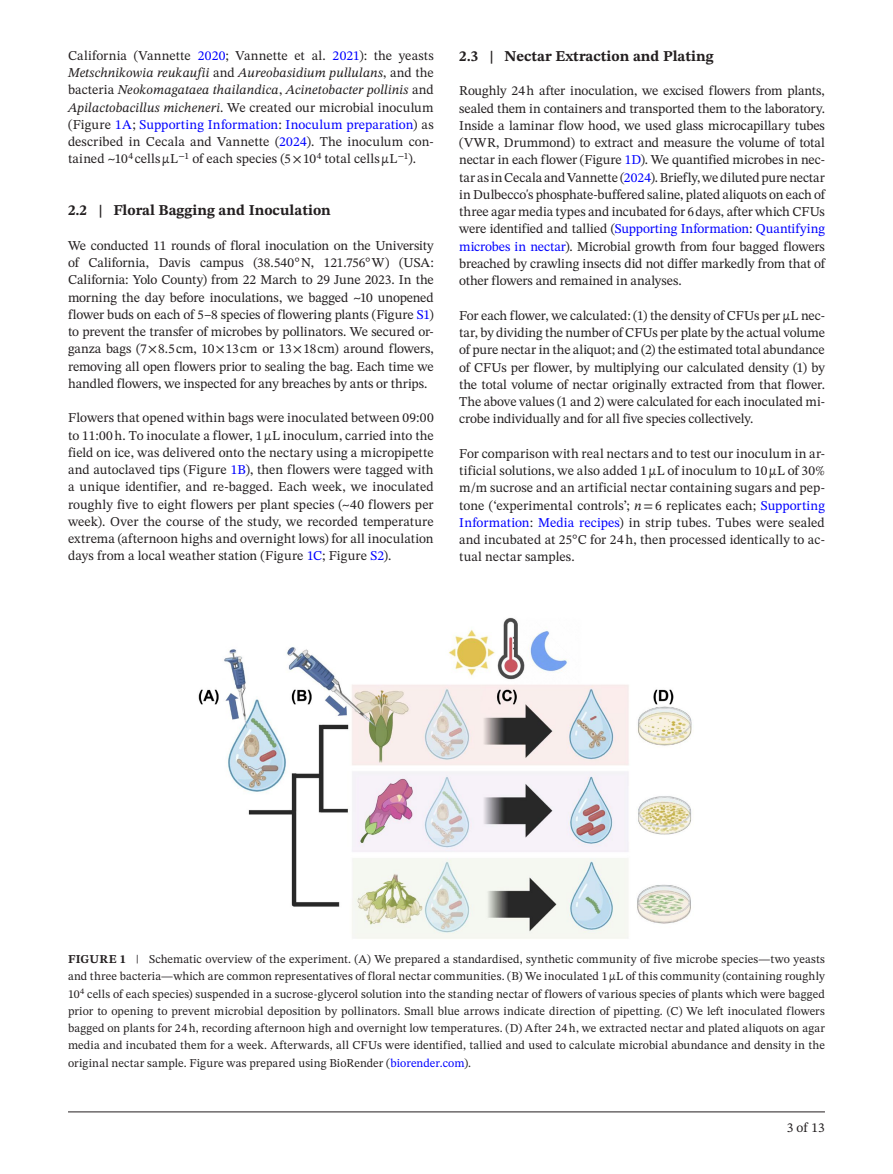
<style>
.page{position:relative;width:893px;height:1174px;background:#fff}
.page>*{position:absolute;margin:0;border:0;box-sizing:border-box;transform-origin:0 0}
.t1{font:700 15px "STIX Two Text";color:#231f20}
.t2{font:13.5px/17.2px "STIX Two Text";color:#231f20;text-align:justify}
.t3{font:12px/17.2px "STIX Two Text";letter-spacing:.005em;color:#231f20;text-align:justify}
.s1{color:#00f}
.s2{font-style:italic}
.s3{font-weight:700}
</style>
<div class="page">
<hr style="left:68px;top:1111px;width:757px;height:1px;background:#231f20">
<img style="left:198px;top:617px;width:494px;height:322px">
<p class="t2" style="left:68px;top:47px;width:367px">California (Vannette <span class="s1">2020</span>; Vannette et al. <span class="s1">2021</span>): the yeasts <span class="s2">Metschnikowia reukaufii</span> and <span class="s2">Aureobasidium pullulans</span>, and the bacteria <span class="s2">Neokomagataea thailandica</span>, <span class="s2">Acinetobacter pollinis</span> and <span class="s2">Apilactobacillus micheneri</span>. We created our microbial inoculum (Figure <span class="s1">1A</span>; <span class="s1">Supporting Information</span>: <span class="s1">Inoculum preparation</span>) as described in Cecala and Vannette (<span class="s1">2024</span>). The inoculum con&shy;tained ~10<sup>4</sup> cellsμL<sup>−</sup><sup>1</sup> of each species (5×10<sup>4</sup> total cellsμL<sup>−</sup><sup>1</sup>).</p>
<p class="t1" style="left:68px;top:199px;width:264px">2.2 | Floral Bagging and Inoculation</p>
<p class="t2" style="left:68px;top:236px;width:367px">We conducted 11 rounds of floral inoculation on the University of California, Davis campus (38.540°N, 121.756°W) (USA:<br>California: Yolo County) from 22 March to 29 June 2023. In the morning the day before inoculations, we bagged ~10 unopened flower buds on each of 5–8 species of flowering plants (Figure <span class="s1">S1</span>) to prevent the transfer of microbes by pollinators. We secured or&shy;ganza bags (7×8.5cm, 10×13cm or 13×18cm) around flowers, removing all open flowers prior to sealing the bag. Each time we handled flowers, we inspected for any breaches by ants or thrips.</p>
<p class="t2" style="left:68px;top:409px;width:367px">Flowers that opened within bags were inoculated between 09:00 to 11:00h. To inoculate a flower, 1μL inoculum, carried into the field on ice, was delivered onto the nectary using a micropipette and autoclaved tips (Figure <span class="s1">1B</span>), then flowers were tagged with a unique identifier, and re-bagged. Each week, we inoculated roughly five to eight flowers per plant species (~40 flowers per week). Over the course of the study, we recorded temperature extrema (afternoon highs and overnight lows) for all inoculation days from a local weather station (Figure <span class="s1">1C</span>; Figure <span class="s1">S2</span>).</p>
<p class="t1" style="left:459px;top:45px;width:256px">2.3 | Nectar Extraction and Plating</p>
<p class="t2" style="left:459px;top:82px;width:367px">Roughly 24h after inoculation, we excised flowers from plants, sealed them in containers and transported them to the laboratory.<br>Inside a laminar flow hood, we used glass microcapillary tubes (VWR, Drummond) to extract and measure the volume of total nectar in each flower (Figure <span class="s1">1D</span>). We quantified microbes in nec&shy;tar as in Cecala and Vannette (<span class="s1">2024</span>). Briefly, we diluted pure nectar in Dulbecco's phosphate-buffered saline, plated aliquots on each of three agar media types and incubated for 6days, after which CFUs were identified and tallied (<span class="s1">Supporting Information</span>: <span class="s1">Quantifying microbes in nectar</span>). Microbial growth from four bagged flowers breached by crawling insects did not differ markedly from that of other flowers and remained in analyses.</p>
<p class="t2" style="left:459px;top:306px;width:367px">For each flower, we calculated: (1) the density of CFUs per μL nec&shy;tar, by dividing the number of CFUs per plate by the actual volume of pure nectar in the aliquot; and (2) the estimated total abundance of CFUs per flower, by multiplying our calculated density (1) by the total volume of nectar originally extracted from that flower.<br>The above values (1 and 2) were calculated for each inoculated mi&shy;crobe individually and for all five species collectively.</p>
<p class="t2" style="left:459px;top:445px;width:367px">For comparison with real nectars and to test our inoculum in ar&shy;tificial solutions, we also added 1μL of inoculum to 10μL of 30% m/m sucrose and an artificial nectar containing sugars and pep&shy;tone (‘experimental controls’; <span class="s2">n</span>=6 replicates each; <span class="s1">Supporting Information</span>: <span class="s1">Media recipes</span>) in strip tubes. Tubes were sealed and incubated at 25°C for 24h, then processed identically to ac&shy;tual nectar samples.</p>
<p class="t3" style="left:68px;top:950px;width:758px"><span class="s3">FIGURE 1</span> | Schematic overview of the experiment. (A) We prepared a standardised, synthetic community of five microbe species—two yeasts and three bacteria—which are common representatives of floral nectar communities. (B) We inoculated 1μL of this community (containing roughly 10<sup>4</sup> cells of each species) suspended in a sucrose-glycerol solution into the standing nectar of flowers of various species of plants which were bagged prior to opening to prevent microbial deposition by pollinators. Small blue arrows indicate direction of pipetting. (C) We left inoculated flowers bagged on plants for 24h, recording afternoon high and overnight low temperatures. (D) After 24h, we extracted nectar and plated aliquots on agar media and incubated them for a week. Afterwards, all CFUs were identified, tallied and used to calculate microbial abundance and density in the original nectar sample. Figure was prepared using BioRender (<span class="s1">biorender.com</span>).</p>
<p class="t2" style="left:787px;top:1119px;width:40px">3 of 13</p>
</div>
